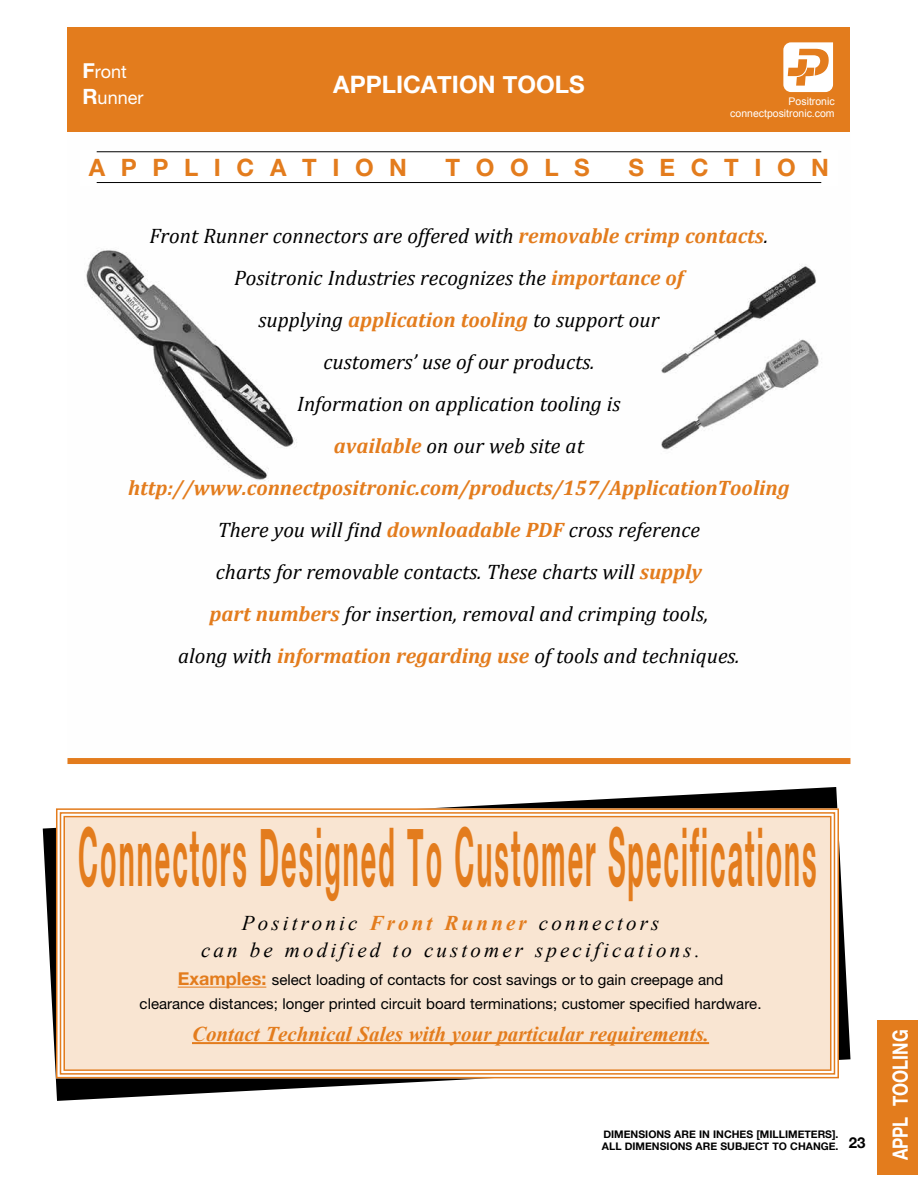
<style>
.page{position:relative;width:918px;height:1188px;background:#fff}
.page>*{position:absolute;margin:0;border:0;box-sizing:border-box;transform-origin:0 0}
.t1{font:700 81px "Helvetica Neue";letter-spacing:.075em;color:#e37c1d;scale:.33 1}
.t2{font:700 24px "Helvetica Neue LT Std";letter-spacing:.65em;color:#e37c1d}
.t3{font:700 24px "Helvetica Neue";color:#fff}
.t4{font:italic 21px/42px "Cambria";color:#000;text-align:center}
.t5{font:italic 21px/27px "Times New Roman";letter-spacing:.15em;color:#000;text-align:center}
.t6{font:italic 700 21px "Times New Roman";color:#e37c1d}
.t7{font:700 21px "Helvetica Neue";color:#fff;scale:.8 1}
.t8{font:18px/25.5px "Helvetica Neue LT Std";color:#fff}
.t9{font:15px/24px "Helvetica Neue LT Std";color:#000;text-align:center}
.t10{font:700 15px "Helvetica Neue";color:#000}
.t11{font:700 10.5px/12px "Helvetica Neue";color:#000}
.t12{font:10.5px/12px "Arial";color:#fff;text-align:right}
.s1{font-family:"Helvetica Neue";font-weight:700;font-size:21px}
.s2{font-weight:700;color:#e37c1d}
.s3{font-family:"Helvetica Neue";font-weight:700;font-size:18px;color:#e37c1d}
</style>
<div class="page">
<div style="left:68px;top:27px;width:782px;height:108px;background:#e37c1d"></div>
<div style="left:878px;top:1020px;width:40px;height:155px;background:#e37c1d"></div>
<svg style="left:783px;top:42px;width:50px;height:50px"></svg>
<img style="left:68px;top:133px;width:782px;height:348px">
<svg style="left:43px;top:787px;width:807px;height:314px"></svg>
<div style="left:55px;top:808px;width:785px;height:271px;background:#f9e5d2"></div>
<div style="left:60px;top:812px;width:775px;height:263px;border:2px solid #e37c1d"></div>
<div style="left:63px;top:816px;width:768px;height:255px;border:2px solid #e37c1d"></div>
<hr style="left:178px;top:987px;width:88px;height:1px;background:#e37c1d">
<hr style="left:192px;top:1042px;width:517px;height:2px;background:#e37c1d">
<div style="left:67px;top:758px;width:783px;height:6px;background:#e37c1d"></div>
<div style="left:80px;top:150px;width:758px;height:35px;background:#fff"></div>
<hr style="left:97px;top:151px;width:724px;height:1px;background:#000">
<hr style="left:97px;top:182px;width:724px;height:1px;background:#000">
<p class="t8" style="left:82px;top:59px;width:62px"><span class="s1">F</span>ront<br><span class="s1">R</span>unner</p>
<p class="t3" style="left:333px;top:65px;width:253px">APPLICATION TOOLS</p>
<p class="t12" style="left:730px;top:96px;width:106px">Positronic connectpositronic.com</p>
<p class="t2" style="left:89px;top:153px;width:320px">APPLICATION</p>
<p class="t2" style="left:446px;top:153px;width:146px">TOOLS</p>
<p class="t2" style="left:628px;top:153px;width:202px">SECTION</p>
<p class="t4" style="left:128px;top:215px;width:663px">Front Runner connectors are offered with <span class="s2">removable crimp contacts</span>.<br>Positronic Industries recognizes the <span class="s2">importance of<br></span>supplying <span class="s2">application tooling</span> to support our<br>customers’ use of our products.<br>Information on application tooling is<br><span class="s2">available</span> on our web site at <span class="s2">http://www.connectpositronic.com/products/157/ApplicationTooling </span>There you will find <span class="s2">downloadable PDF</span> cross reference<br>charts for removable contacts. These charts will <span class="s2">supply<br>part numbers</span> for insertion, removal and crimping tools,<br>along with <span class="s2">information regarding use</span> of tools and techniques.</p>
<h1 class="t1" style="left:78px;top:794px;width:2240px">Connectors Designed To Customer Specifications</h1>
<p class="t5" style="left:201px;top:909px;width:500px">Positronic <span class="s2">Front Runner</span> connectors<br>can be modified to customer specifications.</p>
<p class="t9" style="left:140px;top:968px;width:623px"><span class="s3">Examples:</span> select loading of contacts for cost savings or to gain creepage and<br>clearance distances; longer printed circuit board terminations; customer specified hardware.</p>
<p class="t6" style="left:192px;top:1019px;width:519px">Contact Technical Sales with your particular requirements.</p>
<p class="t11" style="left:602px;top:1129px;width:238px">DIMENSIONS ARE IN INCHES [MILLIMETERS].<br>ALL DIMENSIONS ARE SUBJECT TO CHANGE.</p>
<p class="t10" style="left:849px;top:1131px;width:18px">23</p>
<p class="t7" style="left:884px;top:1160px;width:165px;rotate:-90deg">APPL TOOLING</p>
</div>
